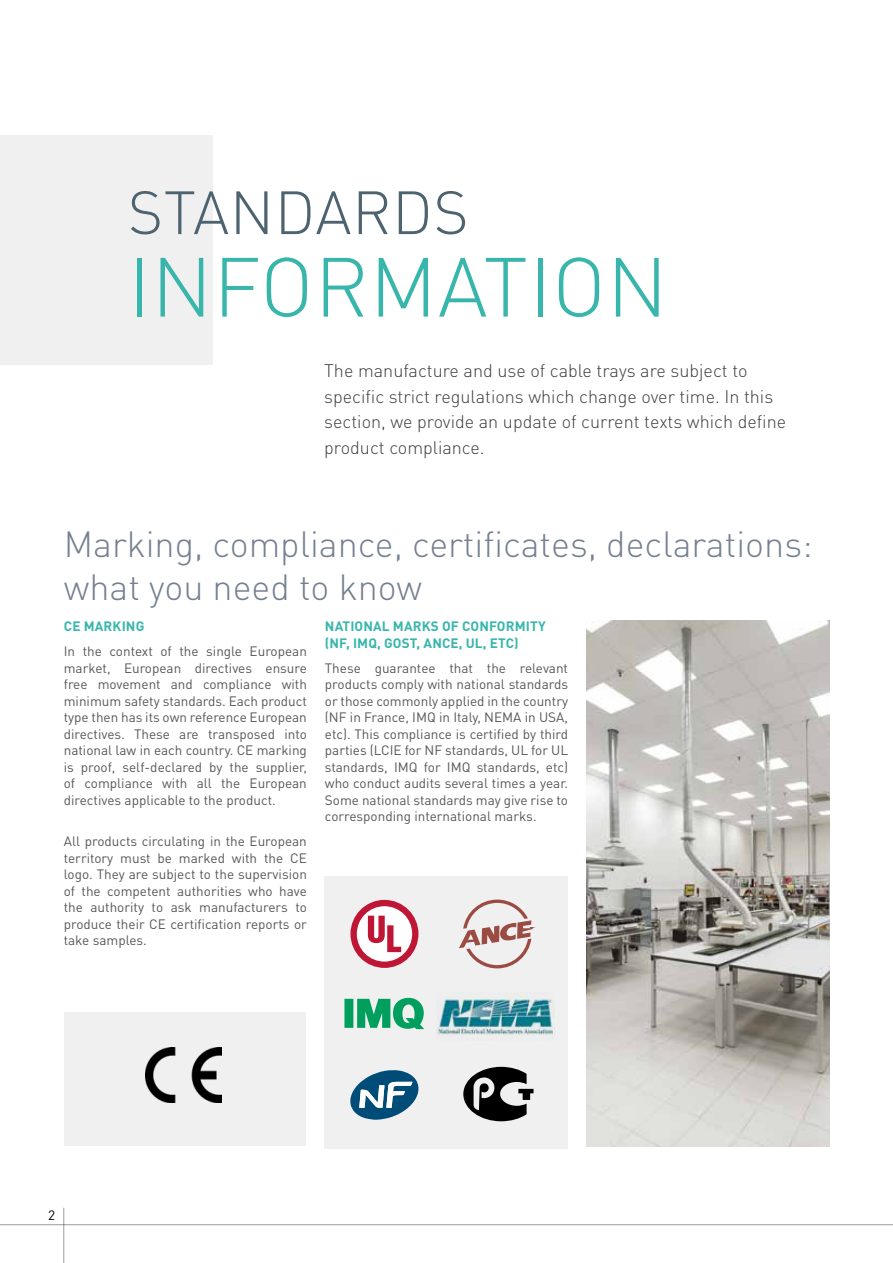
<style>
.page{position:relative;width:893px;height:1263px;background:#fff}
.page>*{position:absolute;margin:0;border:0;box-sizing:border-box;transform-origin:0 0}
.t1{font:300 82.5px "DIN Pro";letter-spacing:.01em;color:#38b6ab}
.t2{font:300 60px "DIN Pro";letter-spacing:.01em;color:#4d636f}
.t3{font:300 36px/42.8px "DIN Pro";color:#758091}
.t4{font:300 18px/25.5px "DIN Pro";color:#3c3c3b}
.t5{font:13.5px/16.5px "DIN Pro";color:#575756;text-align:justify}
.t6{font:700 13.5px/16.5px "DIN Pro";letter-spacing:.01em;color:#38b6ab}
.t7{font:13.5px "DIN Pro";color:#000}
</style>
<div class="page">
<hr style="left:0;top:1224px;width:893px;height:1px;background:#9d9d9c">
<hr style="left:63px;top:1208px;width:1px;height:55px;background:#9d9d9c">
<div style="left:0;top:135px;width:213px;height:229px;background:#f0f0f0"></div>
<div style="left:64px;top:1012px;width:242px;height:134px;background:#f0f0f0"></div>
<div style="left:324px;top:876px;width:244px;height:272px;background:#f0f0f0"></div>
<img style="left:586px;top:621px;width:243px;height:525px">
<svg style="left:459px;top:899px;width:77px;height:69px"></svg>
<svg style="left:463px;top:1067px;width:71px;height:54px"></svg>
<svg style="left:344px;top:998px;width:80px;height:31px"></svg>
<svg style="left:350px;top:1070px;width:68px;height:50px"></svg>
<img style="left:437px;top:993px;width:118px;height:42px">
<svg style="left:350px;top:900px;width:68px;height:68px"></svg>
<div style="left:357px;top:906px;width:55px;height:55px;background:#fff;border-radius:50%"></div>
<svg style="left:368px;top:916px;width:33px;height:36px"></svg>
<img style="left:146px;top:1048px;width:76px;height:54px">
<h2 class="t2" style="left:128px;top:172px;width:342px">STANDARDS</h2>
<h1 class="t1" style="left:128px;top:231px;width:541px">INFORMATION</h1>
<h3 class="t4" style="left:324px;top:357px;width:463px">The manufacture and use of cable trays are subject to specific strict regulations which change over time. In this section, we provide an update of current texts which define product compliance.</h3>
<h3 class="t3" style="left:64px;top:521px;width:750px">Marking, compliance, certificates, declarations: what you need to know</h3>
<p class="t6" style="left:64px;top:616px;width:82px">CE MARKING</p>
<p class="t5" style="left:64px;top:642px;width:245px">In the context of the single European market, European directives ensure free movement and compliance with minimum safety standards. Each product type then has its own reference European directives. These are transposed into national law in each country. CE marking is proof, self-declared by the supplier, of compliance with all the European directives applicable to the product.</p>
<p class="t5" style="left:64px;top:832px;width:245px">All products circulating in the European territory must be marked with the CE logo. They are subject to the supervision of the competent authorities who have the authority to ask manufacturers to produce their CE certification reports or take samples.</p>
<p class="t6" style="left:325px;top:616px;width:222px">NATIONAL MARKS OF CONFORMITY (NF, IMQ, GOST, ANCE, UL, ETC)</p>
<p class="t5" style="left:325px;top:659px;width:245px">These guarantee that the relevant products comply with national standards or those commonly applied in the country (NF in France, IMQ in Italy, NEMA in USA, etc). This compliance is certified by third parties (LCIE for NF standards, UL for UL standards, IMQ for IMQ standards, etc) who conduct audits several times a year.<br>Some national standards may give rise to corresponding international marks.</p>
<p class="t7" style="left:48px;top:1206px;width:9px">2</p>
</div>
